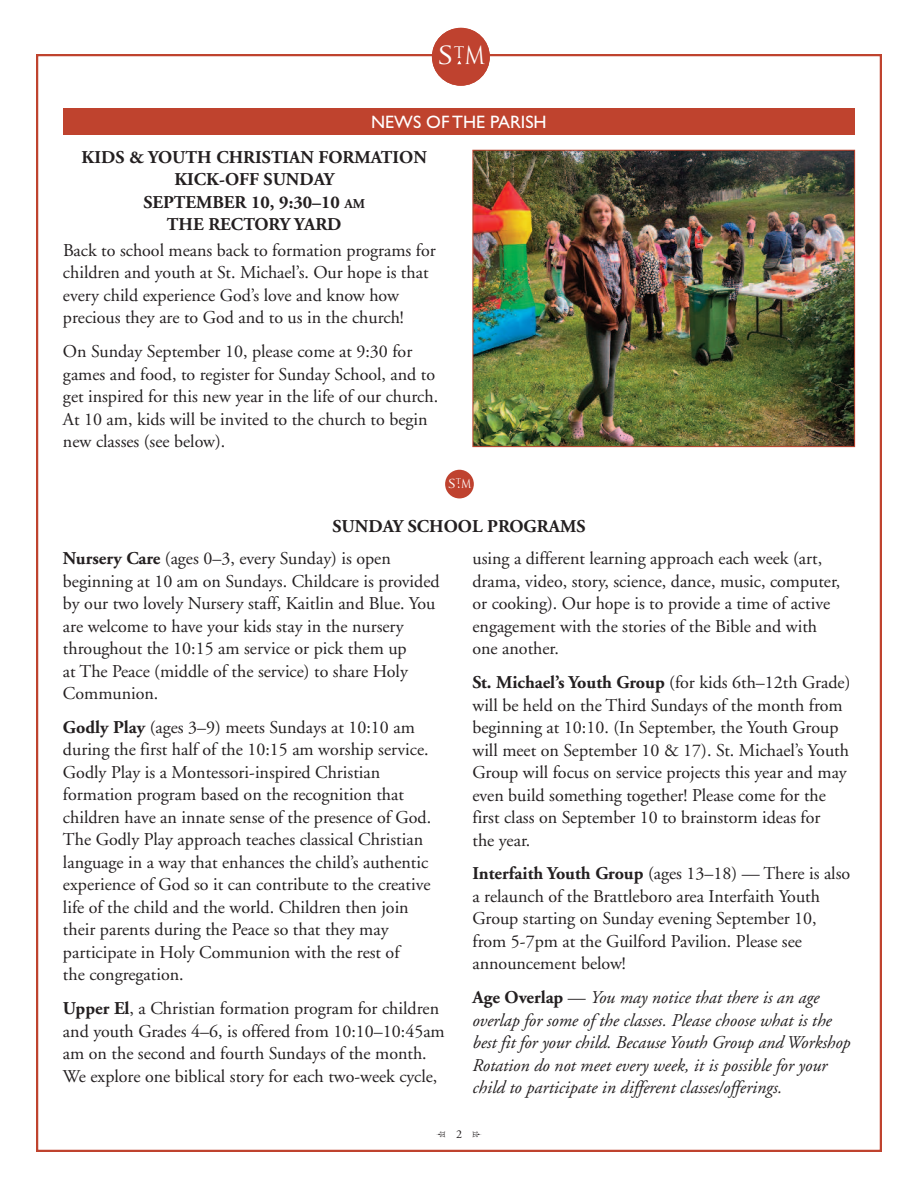
<style>
.page{position:relative;width:918px;height:1188px;background:#fff}
.page>*{position:absolute;margin:0;border:0;box-sizing:border-box;transform-origin:0 0}
.t1{font:24.3px "Trajan Pro";color:#fff;scale:1.25 1}
.t2{font:18px/22.5px "Adobe Garamond";color:#231f20}
.t3{font:italic 18px/22.5px "Adobe Garamond";color:#231f20}
.t4{font:700 18px/22.5px "Adobe Garamond";color:#231f20;text-align:center}
.t5{font:18px "Gill Sans";color:#fff}
.t6{font:12.15px "Trajan Pro";color:#fff;scale:1.25 1}
.t7{font:12px "Adobe Garamond";color:#231f20}
.s1{font-size:13.5px}
.s2{font-weight:700}
.s3{font-weight:700;font-style:normal}
.s4{font-style:normal}
</style>
<div class="page">
<div style="left:63px;top:108px;width:792px;height:27px;background:#bf432e"></div>
<div style="left:432px;top:28px;width:58px;height:58px;background:#bf422f;border-radius:50%"></div>
<img style="left:474px;top:152px;width:379px;height:293px">
<div style="left:472px;top:150px;width:383px;height:297px;border:1px solid #bf432e"></div>
<div style="left:445px;top:470px;width:29px;height:28px;background:#bf422f;border-radius:50%"></div>
<h1 class="t1" style="left:436px;top:46px;width:40px">S<sup>T</sup>M</h1>
<p class="t5" style="left:371px;top:111px;width:177px">NEWS OF THE PARISH</p>
<p class="t4" style="left:82px;top:148px;width:347px">KIDS &amp; YOUTH CHRISTIAN FORMATION<br>KICK-OFF SUNDAY<br>SEPTEMBER 10, 9:30–10 <span class="s1">AM<br></span>THE RECTORY YARD</p>
<p class="t2" style="left:63px;top:241px;width:374px">Back to school means back to formation programs for children and youth at St. Michael’s. Our hope is that every child experience God’s love and know how precious they are to God and to us in the church!</p>
<p class="t2" style="left:63px;top:342px;width:377px">On Sunday September 10, please come at 9:30 for games and food, to register for Sunday School, and to get inspired for this new year in the life of our church.<br>At 10 am, kids will be invited to the church to begin new classes (see below).</p>
<p class="t6" style="left:447px;top:479px;width:21px">S<sup>T</sup>M</p>
<p class="t4" style="left:333px;top:516px;width:254px">SUNDAY SCHOOL PROGRAMS</p>
<p class="t2" style="left:63px;top:549px;width:378px"><span class="s2">Nursery Care</span> (ages 0–3, every Sunday) is open beginning at 10 am on Sundays. Childcare is provided by our two lovely Nursery staff, Kaitlin and Blue. You are welcome to have your kids stay in the nursery throughout the 10:15 am service or pick them up<br>at The Peace (middle of the service) to share Holy Communion.</p>
<p class="t2" style="left:63px;top:718px;width:370px"><span class="s2">Godly Play</span> (ages 3–9) meets Sundays at 10:10 am during the first half of the 10:15 am worship service.<br>Godly Play is a Montessori-inspired Christian formation program based on the recognition that children have an innate sense of the presence of God.<br>The Godly Play approach teaches classical Christian language in a way that enhances the child’s authentic experience of God so it can contribute to the creative life of the child and the world. Children then join their parents during the Peace so that they may participate in Holy Communion with the rest of<br>the congregation.</p>
<p class="t2" style="left:63px;top:999px;width:383px"><span class="s2">Upper El</span>, a Christian formation program for children and youth Grades 4–6, is offered from 10:10–10:45am am on the second and fourth Sundays of the month.<br>We explore one biblical story for each two-week cycle,</p>
<p class="t2" style="left:472px;top:549px;width:369px">using a different learning approach each week (art, drama, video, story, science, dance, music, computer, or cooking). Our hope is to provide a time of active engagement with the stories of the Bible and with one another.</p>
<p class="t2" style="left:472px;top:673px;width:380px"><span class="s2">St. Michael’s Youth Group</span> (for kids 6th–12th Grade) will be held on the Third Sundays of the month from beginning at 10:10. (In September, the Youth Group will meet on September 10 &amp; 17). St. Michael’s Youth Group will focus on service projects this year and may even build something together! Please come for the first class on September 10 to brainstorm ideas for<br>the year.</p>
<p class="t2" style="left:472px;top:864px;width:379px"><span class="s2">Interfaith Youth Group</span> (ages 13–18) — There is also a relaunch of the Brattleboro area Interfaith Youth Group starting on Sunday evening September 10, from 5-7pm at the Guilford Pavilion. Please see announcement below!</p>
<p class="t3" style="left:472px;top:988px;width:380px"><span class="s3">Age Overlap</span> <span class="s4">—</span> You may notice that there is an age overlap for some of the classes. Please choose what is the best fit for your child. Because Youth Group and Workshop Rotation do not meet every week, it is possible for your child to participate in different classes/offerings.</p>
<p class="t7" style="left:456px;top:1129px;width:7px">2</p>
</div>
